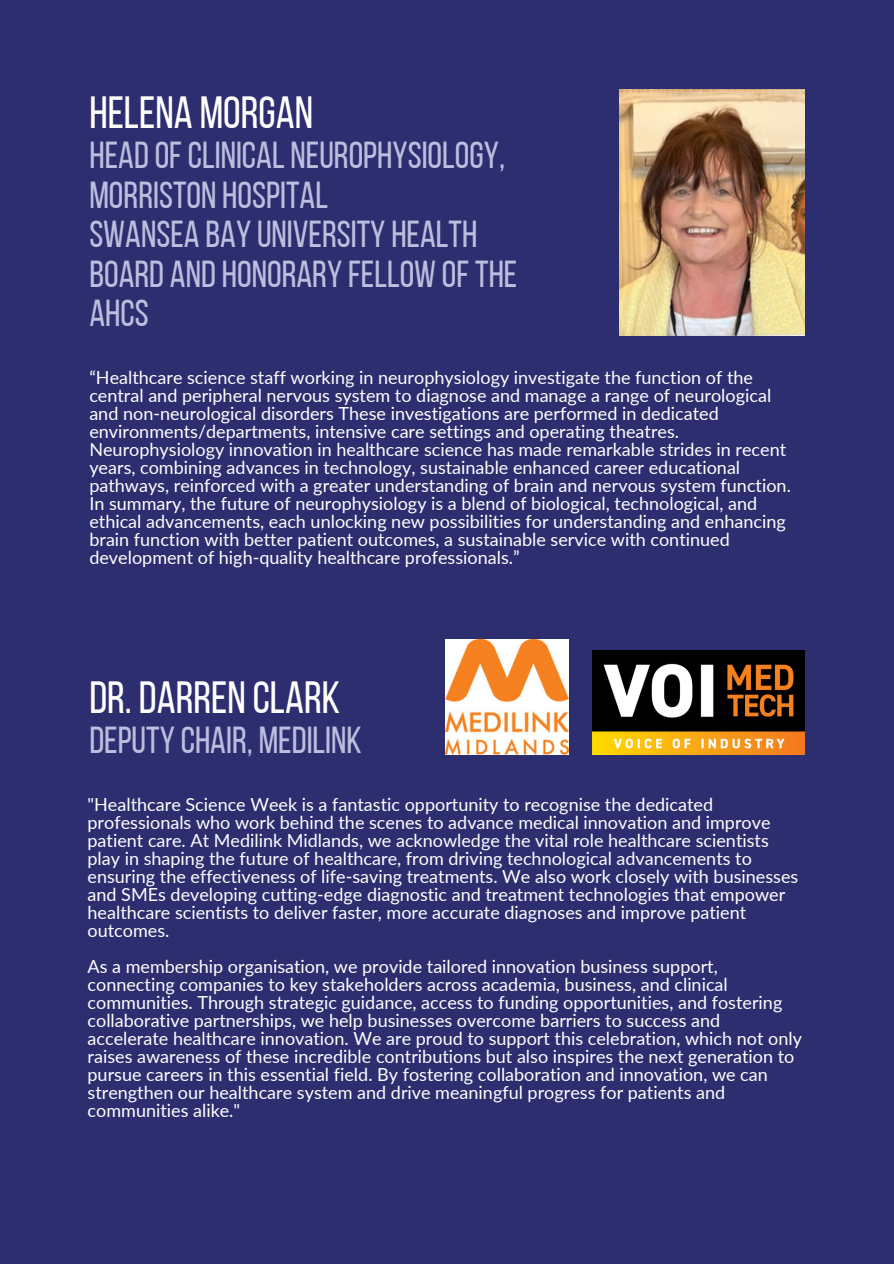
<style>
.page{position:relative;width:894px;height:1264px;background:#fff}
.page>*{position:absolute;margin:0;border:0;box-sizing:border-box;transform-origin:0 0}
.t1{font:45px "Bebas Neue";color:#fff}
.t2{font:37.5px/39.3px "Bebas Neue";color:#bdbedd}
.t3{font:18px/18px "Lato";color:#fff}
</style>
<div class="page">
<div style="left:0;top:0;width:893px;height:1263px;background:#2d2e70"></div>
<img style="left:619px;top:89px;width:185px;height:247px">
<img style="left:445px;top:639px;width:123px;height:115px">
<img style="left:592px;top:651px;width:211px;height:103px">
<p class="t1" style="left:89px;top:94px;width:225px">HELENA MORGAN</p>
<p class="t2" style="left:89px;top:139px;width:429px">HEADOFCLINICAL NEUROPHYSIOLOGY,<br>MORRISTON HOSPITAL<br>SWANSEA BAY UNIVERSITY HEALTH<br>BOARD AND HONORARY FELLOW OFTHE<br>AHCS</p>
<p class="t3" style="left:89px;top:367px;width:683px">“Healthcare science staff working in neurophysiology investigate the function of the central and peripheral nervous system to diagnose and manage a range of neurological and non-neurological disorders These investigations are performed in dedicated environments/departments, intensive care settings and operating theatres.</p>
<h1 class="t3" style="left:89px;top:439px;width:702px">Neurophysiology innovation in healthcare science has made remarkable strides in recent years, combining advances in technology, sustainable enhanced career educational pathways, reinforced with a greater understanding of brain and nervous system function.</h1>
<p class="t3" style="left:89px;top:493px;width:697px">In summary, the future of neurophysiology is a blend of biological, technological, and ethical advancements, each unlocking new possibilities for understanding and enhancing brain function with better patient outcomes, a sustainable service with continued development of high-quality healthcare professionals.”</p>
<p class="t1" style="left:89px;top:678px;width:252px">DR. DARREN CLARK</p>
<p class="t2" style="left:89px;top:724px;width:274px">DEPUTY CHAIR, MEDILINK</p>
<p class="t3" style="left:87px;top:795px;width:712px">"Healthcare Science Week is a fantastic opportunity to recognise the dedicated professionals who work behind the scenes to advance medical innovation and improve patient care. At Medilink Midlands, we acknowledge the vital role healthcare scientists play in shaping the future of healthcare, from driving technological advancements to ensuring the effectiveness of life-saving treatments. We also work closely with businesses and SMEs developing cutting-edge diagnostic and treatment technologies that empower healthcare scientists to deliver faster, more accurate diagnoses and improve patient outcomes.</p>
<h1 class="t3" style="left:87px;top:957px;width:715px">As a membership organisation, we provide tailored innovation business support, connecting companies to key stakeholders across academia, business, and clinical communities. Through strategic guidance, access to funding opportunities, and fostering collaborative partnerships, we help businesses overcome barriers to success and accelerate healthcare innovation. We are proud to support this celebration, which not only raises awareness of these incredible contributions but also inspires the next generation to pursue careers in this essential field. By fostering collaboration and innovation, we can strengthen our healthcare system and drive meaningful progress for patients and communities alike."</h1>
</div>
